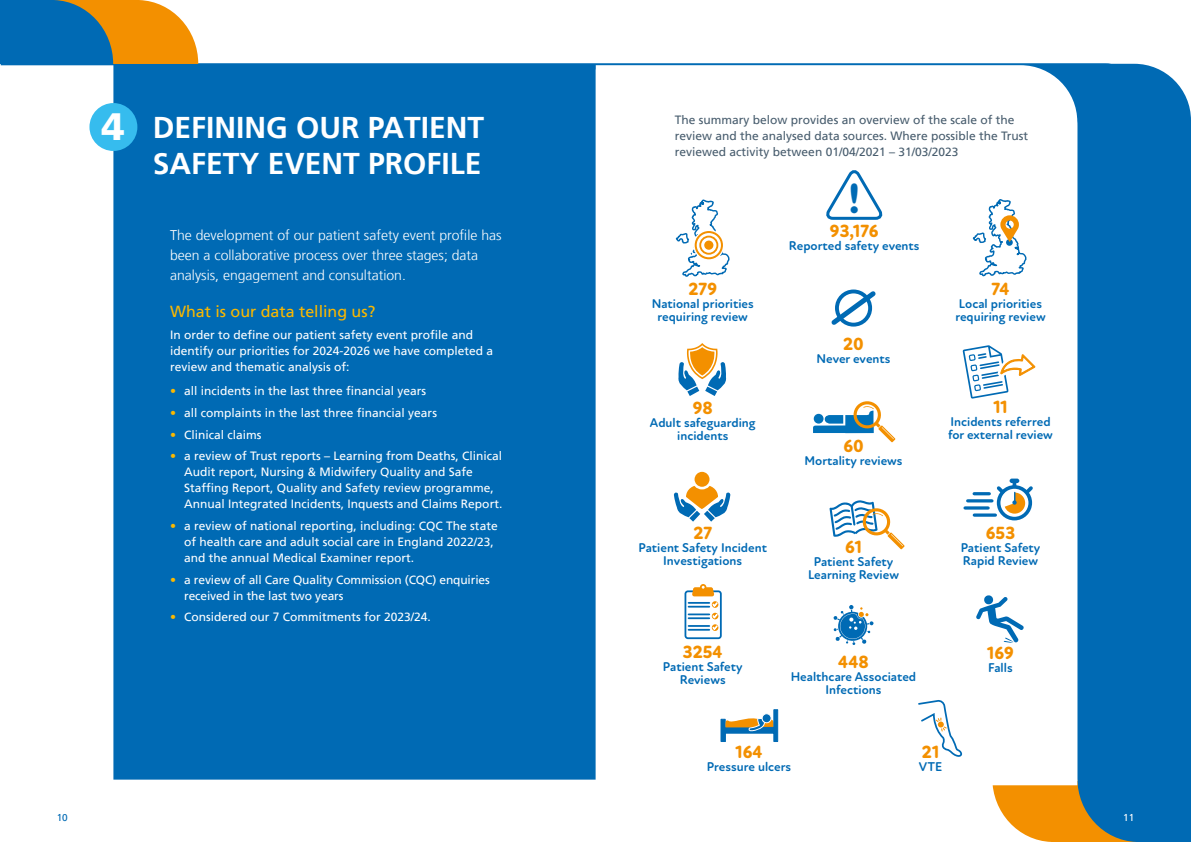
<style>
.page{position:relative;width:1191px;height:842px;background:#fff}
.page>*{position:absolute;margin:0;border:0;box-sizing:border-box;transform-origin:0 0}
.t1{font:800 43.2px "New Atten Round";color:#006ab4}
.t2{font:900 38px "Frutiger LT";color:#fff}
.t3{font:700 30px/36px "Frutiger LT";color:#fff}
.t4{font:800 18px "New Atten Round";color:#f39000}
.t5{font:16px "Frutiger LT";color:#fbb800}
.t6{font:300 14px/20px "Frutiger LT";color:#fff}
.t7{font:700 13px/13px "New Atten Round";color:#006ab4;text-align:center}
.t8{font:12px/16px "Frutiger LT";color:#fff}
.t9{font:12px/16px "Frutiger LT";color:#475c6d}
.t10{font:10px "Frutiger LT";color:#006ab4}
.t11{font:10px "Frutiger LT";color:#fff}
.s1{color:#fbb800}
</style>
<div class="page">
<svg style="left:994px;top:780px;width:197px;height:62px"></svg>
<div style="left:113px;top:64px;width:1078px;height:716px;background:#006ab4"></div>
<svg style="left:596px;top:69px;width:481px;height:716px"></svg>
<svg style="left:0;top:0;width:198px;height:64px"></svg>
<div style="left:89px;top:103px;width:48px;height:48px;background:#36bcee;border-radius:50%"></div>
<svg style="left:822px;top:171px;width:61px;height:50px"></svg>
<svg style="left:674px;top:186px;width:57px;height:106px"></svg>
<svg style="left:693px;top:230px;width:31px;height:31px"></svg>
<div style="left:694px;top:231px;width:29px;height:28px;border:2px solid #f39000;border-radius:50%"></div>
<div style="left:699px;top:236px;width:19px;height:19px;border:2px solid #f39000;border-radius:50%"></div>
<div style="left:704px;top:241px;width:9px;height:9px;background:#f39000;border-radius:50%"></div>
<svg style="left:827px;top:287px;width:53px;height:42px"></svg>
<svg style="left:962px;top:322px;width:78px;height:77px"></svg>
<svg style="left:673px;top:482px;width:57px;height:40px"></svg>
<div style="left:693px;top:470px;width:18px;height:18px;background:#f39000;border-radius:50%"></div>
<div style="left:692px;top:469px;width:20px;height:20px;border:3px solid #fff;border-radius:50%"></div>
<svg style="left:677px;top:343px;width:50px;height:53px"></svg>
<svg style="left:812px;top:400px;width:83px;height:42px"></svg>
<svg style="left:829px;top:500px;width:75px;height:49px"></svg>
<svg style="left:976px;top:595px;width:49px;height:49px"></svg>
<svg style="left:833px;top:605px;width:40px;height:40px"></svg>
<svg style="left:720px;top:709px;width:58px;height:33px"></svg>
<div style="left:684px;top:590px;width:37px;height:49px;border:2px solid #006ab4;border-radius:3px"></div>
<svg style="left:688px;top:581px;width:26px;height:15px"></svg>
<hr style="left:688px;top:602px;width:21px;height:2px;background:#006ab4">
<hr style="left:688px;top:606px;width:21px;height:2px;background:#006ab4">
<hr style="left:688px;top:613px;width:21px;height:2px;background:#006ab4">
<hr style="left:688px;top:617px;width:21px;height:2px;background:#006ab4">
<svg style="left:712px;top:602px;width:10px;height:17px"></svg>
<hr style="left:688px;top:625px;width:21px;height:2px;background:#006ab4">
<hr style="left:688px;top:629px;width:21px;height:2px;background:#006ab4">
<svg style="left:712px;top:625px;width:6px;height:5px"></svg>
<hr style="left:974px;top:492px;width:15px;height:3px;background:#006ab4">
<hr style="left:967px;top:499px;width:25px;height:3px;background:#006ab4">
<svg style="left:965px;top:506px;width:23px;height:4px"></svg>
<svg style="left:974px;top:513px;width:21px;height:4px"></svg>
<div style="left:996px;top:485px;width:36px;height:35px;border:4px solid #006ab4;border-radius:50%"></div>
<hr style="left:1009px;top:479px;width:10px;height:4px;background:#006ab4;border-radius:2px">
<svg style="left:993px;top:482px;width:43px;height:32px"></svg>
<svg style="left:971px;top:185px;width:56px;height:107px"></svg>
<svg style="left:917px;top:698px;width:44px;height:60px"></svg>
<h2 class="t2" style="left:102px;top:104px;width:25px">4</h2>
<h3 class="t3" style="left:153px;top:110px;width:333px">DEFINING OUR PATIENT<br>SAFETY EVENT PROFILE</h3>
<p class="t6" style="left:170px;top:225px;width:333px">The development of our patient safety event profile has been a collaborative process over three stages; data analysis, engagement and consultation.</p>
<h3 class="t5" style="left:170px;top:302px;width:207px">What is our data telling us?</h3>
<p class="t8" style="left:170px;top:327px;width:324px">In order to define our patient safety event profile and identify our priorities for 2024-2026 we have completed a review and thematic analysis of:</p>
<p class="t8" style="left:170px;top:383px;width:258px"><span class="s1">•</span> all incidents in the last three financial years</p>
<p class="t8" style="left:170px;top:405px;width:268px"><span class="s1">•</span> all complaints in the last three financial years</p>
<p class="t8" style="left:170px;top:427px;width:93px"><span class="s1">•</span> Clinical claims</p>
<p class="t8" style="left:184px;top:448px;width:320px;text-indent:-14px"><span class="s1">•</span> a review of Trust reports – Learning from Deaths, Clinical Audit report, Nursing &amp; Midwifery Quality and Safe Staffing Report, Quality and Safety review programme, Annual Integrated Incidents, Inquests and Claims Report.</p>
<p class="t8" style="left:184px;top:518px;width:315px;text-indent:-14px"><span class="s1">•</span> a review of national reporting, including: CQC The state of health care and adult social care in England 2022/23, and the annual Medical Examiner report.</p>
<p class="t8" style="left:184px;top:572px;width:307px;text-indent:-14px"><span class="s1">•</span> a review of all Care Quality Commission (CQC) enquiries received in the last two years</p>
<p class="t8" style="left:170px;top:609px;width:262px"><span class="s1">•</span> Considered our 7 Commitments for 2023/24.</p>
<p class="t9" style="left:675px;top:112px;width:355px">The summary below provides an overview of the scale of the review and the analysed data sources. Where possible the Trust reviewed activity between 01/04/2021 – 31/03/2023</p>
<h1 class="t1" style="left:848px;top:173px;width:13px">!</h1>
<h3 class="t4" style="left:688px;top:278px;width:30px">279</h3>
<p class="t7" style="left:651px;top:298px;width:104px">National priorities requiring review</p>
<h3 class="t4" style="left:692px;top:397px;width:22px">98</h3>
<p class="t7" style="left:650px;top:416px;width:107px">Adult safeguarding incidents</p>
<h3 class="t4" style="left:693px;top:522px;width:20px">27</h3>
<p class="t7" style="left:638px;top:541px;width:130px">Patient Safety Incident<br>Investigations</p>
<h3 class="t4" style="left:830px;top:221px;width:50px">93,176</h3>
<p class="t7" style="left:789px;top:240px;width:132px">Reported safety events</p>
<h3 class="t4" style="left:843px;top:333px;width:22px">20</h3>
<p class="t7" style="left:816px;top:352px;width:76px">Never events</p>
<h3 class="t4" style="left:843px;top:436px;width:22px">60</h3>
<p class="t7" style="left:804px;top:455px;width:100px">Mortality reviews</p>
<h3 class="t4" style="left:845px;top:536px;width:18px">61</h3>
<p class="t7" style="left:808px;top:555px;width:92px">Patient Safety<br>Learning Review</p>
<h3 class="t4" style="left:683px;top:641px;width:41px">3254</h3>
<p class="t7" style="left:663px;top:661px;width:81px">Patient Safety<br>Reviews</p>
<h3 class="t4" style="left:838px;top:651px;width:32px">448</h3>
<p class="t7" style="left:791px;top:670px;width:127px">Healthcare Associated<br>Infections</p>
<h3 class="t4" style="left:991px;top:278px;width:20px">74</h3>
<p class="t7" style="left:955px;top:297px;width:92px;text-align:left">Local priorities requiring review</p>
<h3 class="t4" style="left:993px;top:397px;width:16px">11</h3>
<p class="t7" style="left:948px;top:416px;width:106px;text-align:left">Incidents referred for external review</p>
<h3 class="t4" style="left:985px;top:522px;width:31px">653</h3>
<p class="t7" style="left:960px;top:541px;width:81px;text-align:left">Patient Safety<br>Rapid Review</p>
<h3 class="t4" style="left:987px;top:642px;width:28px">169</h3>
<p class="t7" style="left:988px;top:661px;width:26px">Falls</p>
<h3 class="t4" style="left:735px;top:741px;width:28px">164</h3>
<p class="t7" style="left:707px;top:760px;width:86px">Pressure ulcers</p>
<h3 class="t4" style="left:922px;top:741px;width:19px">21</h3>
<p class="t7" style="left:919px;top:761px;width:25px">VTE</p>
<p class="t10" style="left:57px;top:812px;width:13px">10</p>
<p class="t11" style="left:1123px;top:812px;width:13px">11</p>
</div>
